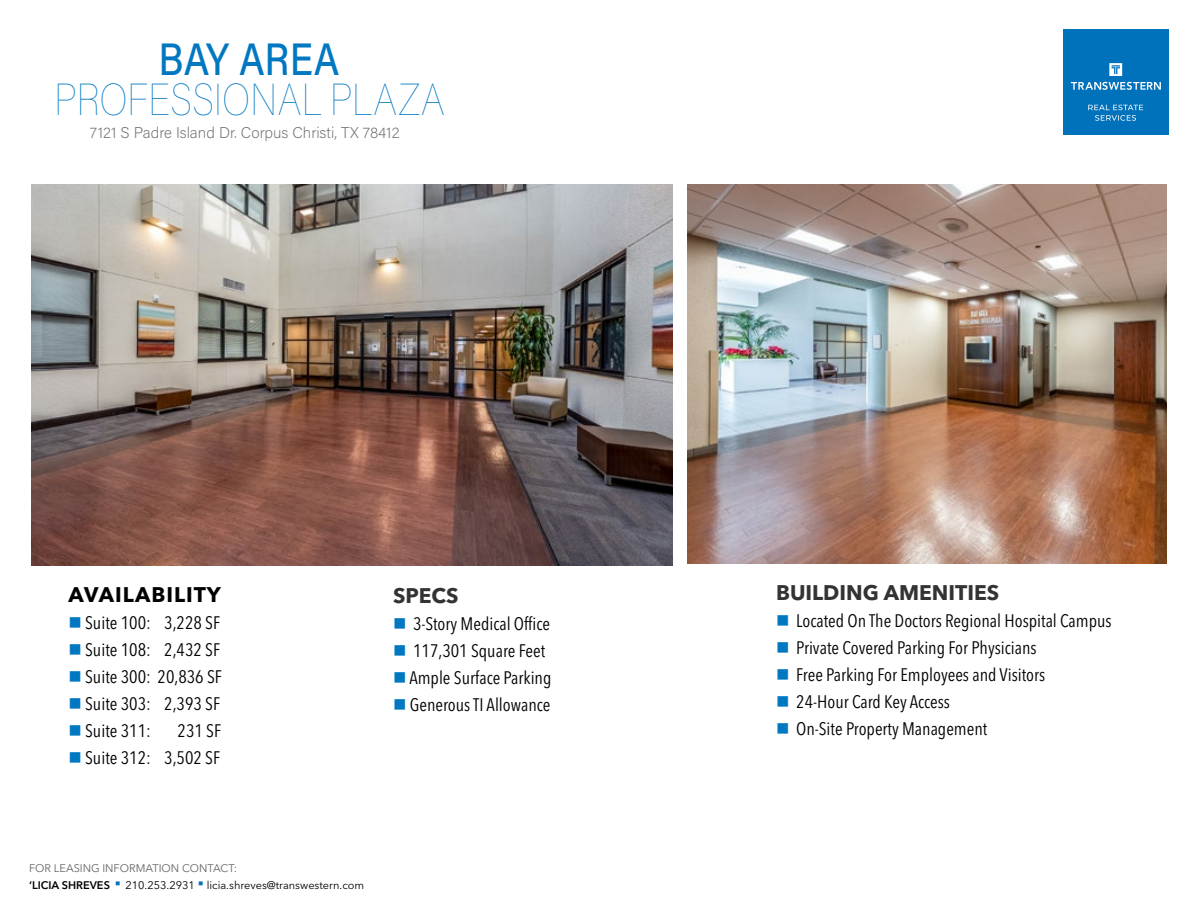
<style>
.page{position:relative;width:1188px;height:918px;background:#fff}
.page>*{position:absolute;margin:0;border:0;box-sizing:border-box;transform-origin:0 0}
.t1{font:500 45.3px "Acumin Pro";letter-spacing:.005em;color:#0077c1;scale:.85 1}
.t2{font:100 44.55px "Acumin Pro";letter-spacing:.01em;color:#0077c1;scale:.85 1}
.t3{font:700 21px "Avenir Next LT Pro";color:#333}
.t4{font:700 21px "Avenir Next LT Pro";letter-spacing:.05em;color:#000}
.t5{font:condensed 18px "Avenir Next LT Pro";color:#000101}
.t6{font:200 15.6px "Acumin Pro";color:#6d6e71}
.t7{font:10.95px "Avenir Next LT Pro";color:#000}
.t8{font:10.95px "Avenir Next LT Pro";color:#636466}
.s1{color:#0077c1}
.s2{font-weight:600}
.s3{font-family:"Arial";font-size:17.1px;color:#0072bc}
</style>
<div class="page">
<div style="left:1063px;top:30px;width:106px;height:105px;background:#0072bc"></div>
<svg style="left:1088px;top:105px;width:55px;height:16px"></svg>
<svg style="left:1109px;top:63px;width:13px;height:13px"></svg>
<svg style="left:1071px;top:82px;width:90px;height:8px"></svg>
<img style="left:32px;top:184px;width:641px;height:381px">
<img style="left:688px;top:185px;width:478px;height:378px">
<h1 class="t1" style="left:159px;top:28px;width:214px">BAY AREA</h1>
<h2 class="t2" style="left:55px;top:69px;width:461px">PROFESSIONAL PLAZA</h2>
<p class="t6" style="left:90px;top:122px;width:311px">7121 S Padre Island Dr. Corpus Christi, TX 78412</p>
<p class="t4" style="left:68px;top:582px;width:154px">AVAILABILITY</p>
<p class="t5" style="left:68px;top:612px;width:153px"><span class="s1">■</span> Suite 100: 3,228 SF</p>
<p class="t5" style="left:68px;top:639px;width:153px"><span class="s1">■</span> Suite 108: 2,432 SF</p>
<p class="t5" style="left:68px;top:666px;width:155px"><span class="s1">■</span> Suite 300: 20,836 SF</p>
<p class="t5" style="left:68px;top:693px;width:153px"><span class="s1">■</span> Suite 303: 2,393 SF</p>
<p class="t5" style="left:68px;top:720px;width:84px"><span class="s1">■</span> Suite 311:</p>
<p class="t5" style="left:178px;top:720px;width:45px">231 SF</p>
<p class="t5" style="left:68px;top:747px;width:153px"><span class="s1">■</span> Suite 312: 3,502 SF</p>
<p class="t3" style="left:393px;top:582px;width:67px">SPECS</p>
<p class="t5" style="left:393px;top:613px;width:159px"><span class="s1">■</span> 3-Story Medical Office</p>
<p class="t5" style="left:393px;top:640px;width:154px"><span class="s1">■</span> 117,301 Square Feet</p>
<p class="t5" style="left:393px;top:667px;width:160px"><span class="s1">■</span> Ample Surface Parking</p>
<p class="t5" style="left:393px;top:694px;width:159px"><span class="s1">■</span> Generous TI Allowance</p>
<p class="t8" style="left:29px;top:862px;width:210px">FOR LEASING INFORMATION CONTACT:</p>
<p class="t7" style="left:29px;top:879px;width:337px"><span class="s2">‘LICIA SHREVES</span> <span class="s3">▪</span> 210.253.2931 <span class="s3">▪</span> licia.shreves@transwestern.com</p>
<p class="t3" style="left:776px;top:580px;width:225px">BUILDING AMENITIES</p>
<p class="t5" style="left:776px;top:610px;width:337px"><span class="s1">■</span> Located On The Doctors Regional Hospital Campus</p>
<p class="t5" style="left:776px;top:637px;width:262px"><span class="s1">■</span> Private Covered Parking For Physicians</p>
<p class="t5" style="left:776px;top:664px;width:271px"><span class="s1">■</span> Free Parking For Employees and Visitors</p>
<p class="t5" style="left:776px;top:691px;width:175px"><span class="s1">■</span> 24-Hour Card Key Access</p>
<p class="t5" style="left:776px;top:718px;width:213px"><span class="s1">■</span> On-Site Property Management</p>
</div>
